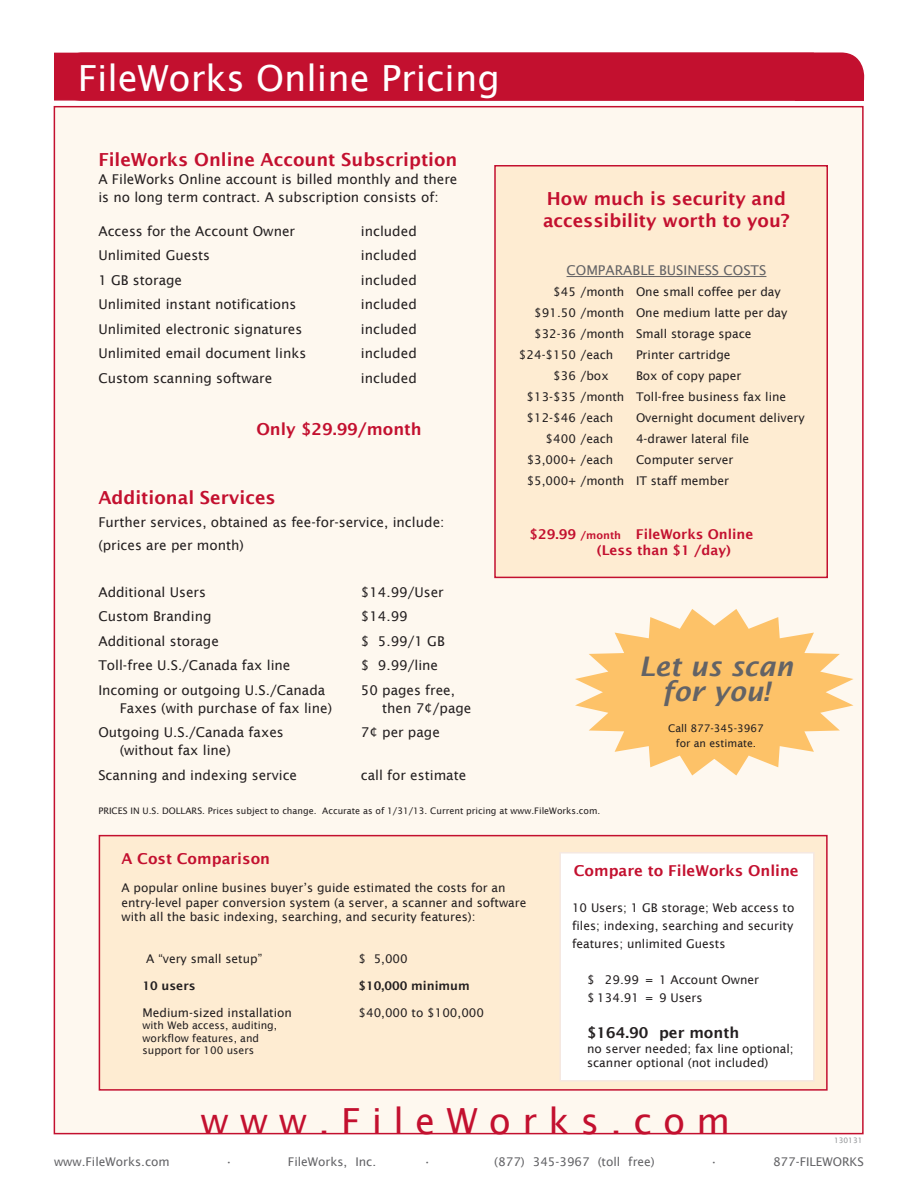
<style>
.page{position:relative;width:918px;height:1188px;background:#fff}
.page>*{position:absolute;margin:0;border:0;box-sizing:border-box;transform-origin:0 0}
.Text{font:36px "Lucida Sans";color:#fff}
.t1{font:36px "Lucida Sans";color:#c3102f}
.bulleted_text{font:italic 600 27px "Lucida Sans";color:#636366}
.Chart_-_Heads{font:600 18px/21.6px "Lucida Sans";color:#c3102f}
.Subhead_1{font:600 18px "Lucida Sans";color:#c3102f}
.bulleted_text-2{font:600 18px "Lucida Sans";color:#c3102f}
.bulleted_text-3{font:600 16.5px "Lucida Sans";color:#c3102f}
.Text-2{font:600 15px "Lucida Sans";color:#c3102f}
.Text-3{font:600 15px "Lucida Sans";color:#231f20}
.bulleted_text-4{font:13.5px "Lucida Sans";color:#231f20}
.Chart_text{font:13.5px "Lucida Sans";color:#231f20}
.Chart_text-2{font:600 13.5px "Lucida Sans";color:#c3102f}
.Chart_text-3{font:13.5px "Lucida Sans";color:#636366}
.Text-4{font:12px/14.4px "Lucida Sans";color:#231f20}
.Chart_text-4{font:12px "Lucida Sans";color:#231f20}
.Text-5{font:12px "Lucida Sans";color:#636366}
.Text-6{font:600 12px "Lucida Sans";color:#231f20}
.Text-7{font:10.5px "Lucida Sans";color:#231f20}
.bulleted_text-5{font:10.5px "Lucida Sans";color:#231f20}
.bulleted_text-6{font:9px "Lucida Sans";color:#231f20}
.Subhead_1-red{font:7.5px "Lucida Sans";color:#939598}
.s1{font-size:10.5px}
</style>
<div class="page">
<div style="left:54px;top:107px;width:809px;height:1027px;background:#fef8ef"></div>
<div style="left:59px;top:53px;width:804px;height:47px;background:#c3102f;border-radius:22px"></div>
<div style="left:58px;top:52px;width:806px;height:49px;border:2px solid #c3102f;border-radius:22px"></div>
<div style="left:54px;top:53px;width:760px;height:48px;background:#c3102f;border:2px solid #c3102f"></div>
<div style="left:795px;top:75px;width:69px;height:26px;background:#c3102f"></div>
<div style="left:99px;top:835px;width:729px;height:256px;background:#feecd2;border:2px solid #c3102f"></div>
<div style="left:560px;top:852px;width:254px;height:230px;background:#fff;border:2px solid #f5e8e1"></div>
<div style="left:494px;top:165px;width:334px;height:413px;background:#feecd2;border:2px solid #c3102f"></div>
<hr style="left:567px;top:276px;width:199px;height:1px;background:#636366">
<svg style="left:575px;top:609px;width:278px;height:167px;fill:#fdc268"></svg>
<p class="Text" style="left:78px;top:57px;width:424px">FileWorks Online Pricing</p>
<p class="Subhead_1" style="left:98px;top:149px;width:361px">FileWorks Online Account Subscription</p>
<p class="Chart_text" style="left:98px;top:171px;width:361px">A FileWorks Online account is billed monthly and there</p>
<p class="Chart_text" style="left:98px;top:189px;width:342px">is no long term contract. A subscription consists of:</p>
<p class="Chart_text" style="left:98px;top:223px;width:198px">Access for the Account Owner</p>
<p class="Chart_text" style="left:361px;top:223px;width:57px">included</p>
<p class="bulleted_text-4" style="left:98px;top:248px;width:113px">Unlimited Guests</p>
<p class="bulleted_text-4" style="left:361px;top:248px;width:57px">included</p>
<p class="bulleted_text-4" style="left:98px;top:272px;width:85px">1 GB storage</p>
<p class="bulleted_text-4" style="left:361px;top:272px;width:57px">included</p>
<p class="bulleted_text-4" style="left:98px;top:297px;width:200px">Unlimited instant notifications</p>
<p class="bulleted_text-4" style="left:361px;top:297px;width:57px">included</p>
<p class="bulleted_text-4" style="left:98px;top:321px;width:205px">Unlimited electronic signatures</p>
<p class="bulleted_text-4" style="left:361px;top:321px;width:57px">included</p>
<p class="bulleted_text-4" style="left:98px;top:346px;width:209px">Unlimited email document links</p>
<p class="bulleted_text-4" style="left:361px;top:346px;width:57px">included</p>
<p class="bulleted_text-4" style="left:98px;top:370px;width:175px">Custom scanning software</p>
<p class="bulleted_text-4" style="left:361px;top:370px;width:57px">included</p>
<p class="bulleted_text-3" style="left:256px;top:420px;width:167px">Only $29.99/month</p>
<p class="Chart_-_Heads" style="left:543px;top:188px;width:248px">How much is security and accessibility worth to you?</p>
<p class="Chart_text-3" style="left:567px;top:263px;width:201px">COMPARABLE BUSINESS COSTS</p>
<p class="Text-4" style="left:553px;top:285px;width:229px">$45 /month One small coffee per day</p>
<p class="Chart_text-4" style="left:534px;top:306px;width:255px">$91.50 /month One medium latte per day</p>
<p class="Chart_text-4" style="left:534px;top:327px;width:219px">$32-36 /month Small storage space</p>
<p class="Chart_text-4" style="left:519px;top:348px;width:96px">$24-$150 /each</p>
<p class="Chart_text-4" style="left:636px;top:348px;width:96px">Printer cartridge</p>
<p class="Chart_text-4" style="left:553px;top:369px;width:57px">$36 /box</p>
<p class="Chart_text-4" style="left:636px;top:369px;width:107px">Box of copy paper</p>
<p class="Chart_text-4" style="left:527px;top:390px;width:261px">$13-$35 /month Toll-free business fax line</p>
<p class="Chart_text-4" style="left:527px;top:411px;width:88px">$12-$46 /each</p>
<p class="Chart_text-4" style="left:636px;top:411px;width:170px">Overnight document delivery</p>
<p class="Chart_text-4" style="left:546px;top:432px;width:69px">$400 /each</p>
<p class="Chart_text-4" style="left:636px;top:432px;width:115px">4-drawer lateral file</p>
<p class="Chart_text-4" style="left:527px;top:453px;width:88px">$3,000+ /each</p>
<p class="Chart_text-4" style="left:636px;top:453px;width:99px">Computer server</p>
<p class="Chart_text-4" style="left:527px;top:474px;width:204px">$5,000+ /month IT staff member</p>
<p class="bulleted_text-2" style="left:98px;top:488px;width:179px">Additional Services</p>
<p class="bulleted_text-4" style="left:98px;top:515px;width:348px">Further services, obtained as fee-for-service, include:</p>
<p class="bulleted_text-4" style="left:98px;top:537px;width:147px">(prices are per month)</p>
<p class="bulleted_text-4" style="left:98px;top:584px;width:109px">Additional Users</p>
<p class="bulleted_text-4" style="left:361px;top:584px;width:84px">$14.99/User</p>
<p class="bulleted_text-4" style="left:98px;top:609px;width:115px">Custom Branding</p>
<p class="bulleted_text-4" style="left:361px;top:609px;width:48px">$14.99</p>
<p class="bulleted_text-4" style="left:98px;top:633px;width:122px">Additional storage</p>
<p class="bulleted_text-4" style="left:361px;top:633px;width:85px">$ 5.99/1 GB</p>
<p class="bulleted_text-4" style="left:98px;top:658px;width:194px">Toll-free U.S./Canada fax line</p>
<p class="bulleted_text-4" style="left:361px;top:658px;width:79px">$ 9.99/line</p>
<p class="bulleted_text-4" style="left:98px;top:682px;width:228px">Incoming or outgoing U.S./Canada</p>
<p class="bulleted_text-4" style="left:361px;top:682px;width:96px">50 pages free,</p>
<p class="bulleted_text-4" style="left:120px;top:700px;width:214px">Faxes (with purchase of fax line)</p>
<p class="bulleted_text-4" style="left:382px;top:700px;width:91px">then 7¢/page</p>
<p class="bulleted_text-4" style="left:98px;top:725px;width:187px">Outgoing U.S./Canada faxes</p>
<p class="bulleted_text-4" style="left:361px;top:725px;width:81px">7¢ per page</p>
<p class="bulleted_text-4" style="left:120px;top:743px;width:113px">(without fax line)</p>
<p class="bulleted_text-4" style="left:98px;top:767px;width:200px">Scanning and indexing service</p>
<p class="bulleted_text-4" style="left:361px;top:767px;width:107px">call for estimate</p>
<p class="bulleted_text-6" style="left:98px;top:806px;width:503px">PRICES IN U.S. DOLLARS. Prices subject to change. Accurate as of 1/31/13. Current pricing at www.FileWorks.com.</p>
<p class="Chart_text-2" style="left:530px;top:526px;width:225px">$29.99 <span class="s1">/month</span> FileWorks Online</p>
<p class="Chart_text-2" style="left:597px;top:542px;width:136px">(Less than $1 /day)</p>
<p class="bulleted_text" style="left:639px;top:651px;width:155px">Let us scan</p>
<p class="bulleted_text" style="left:662px;top:676px;width:109px">for you!</p>
<p class="bulleted_text-5" style="left:668px;top:722px;width:97px">Call 877-345-3967</p>
<p class="bulleted_text-5" style="left:676px;top:737px;width:82px">for an estimate.</p>
<p class="Text-2" style="left:122px;top:850px;width:150px">A Cost Comparison</p>
<p class="Text-4" style="left:122px;top:881px;width:407px">A popular online busines buyer’s guide estimated the costs for an entry-level paper conversion system (a server, a scanner and software with all the basic indexing, searching, and security features):</p>
<p class="Text-4" style="left:146px;top:951px;width:117px">A “very small setup”</p>
<p class="Text-4" style="left:359px;top:951px;width:51px">$ 5,000</p>
<p class="Text-6" style="left:142px;top:978px;width:55px">10 users</p>
<p class="Text-6" style="left:358px;top:978px;width:113px">$10,000 minimum</p>
<p class="Text-4" style="left:142px;top:1005px;width:151px">Medium-sized installation</p>
<p class="Text-4" style="left:359px;top:1005px;width:127px">$40,000 to $100,000</p>
<p class="Text-7" style="left:142px;top:1019px;width:136px">with Web access, auditing,</p>
<p class="Text-7" style="left:142px;top:1032px;width:118px">workflow features, and</p>
<p class="Text-7" style="left:142px;top:1045px;width:113px">support for 100 users</p>
<p class="Text-2" style="left:574px;top:862px;width:226px">Compare to FileWorks Online</p>
<p class="Text-4" style="left:572px;top:899px;width:224px;line-height:18px;text-align:justify">10 Users; 1 GB storage; Web access to files; indexing, searching and security features; unlimited Guests</p>
<p class="Text-4" style="left:587px;top:973px;width:174px">$ 29.99 = 1 Account Owner</p>
<p class="Text-4" style="left:587px;top:991px;width:117px">$ 134.91 = 9 Users</p>
<p class="Text-3" style="left:587px;top:1024px;width:154px">$164.90 per month</p>
<p class="Text-4" style="left:587px;top:1041px;width:208px">no server needed; fax line optional; scanner optional (not included)</p>
<p class="t1" style="left:201px;top:1101px;width:531px">w w w . F i l e W o r k s . c o m</p>
<p class="Subhead_1-red" style="left:834px;top:1136px;width:30px">130131</p>
<p class="Text-5" style="left:54px;top:1155px;width:117px">www.FileWorks.com</p>
<p class="Text-5" style="left:225px;top:1155px;width:9px">•</p>
<p class="Text-5" style="left:288px;top:1155px;width:90px">FileWorks, Inc.</p>
<p class="Text-5" style="left:424px;top:1155px;width:9px">•</p>
<p class="Text-5" style="left:494px;top:1155px;width:162px">(877) 345-3967 (toll free)</p>
<p class="Text-5" style="left:710px;top:1155px;width:9px">•</p>
<p class="Text-5" style="left:773px;top:1155px;width:92px">877-FILEWORKS</p>
</div>
